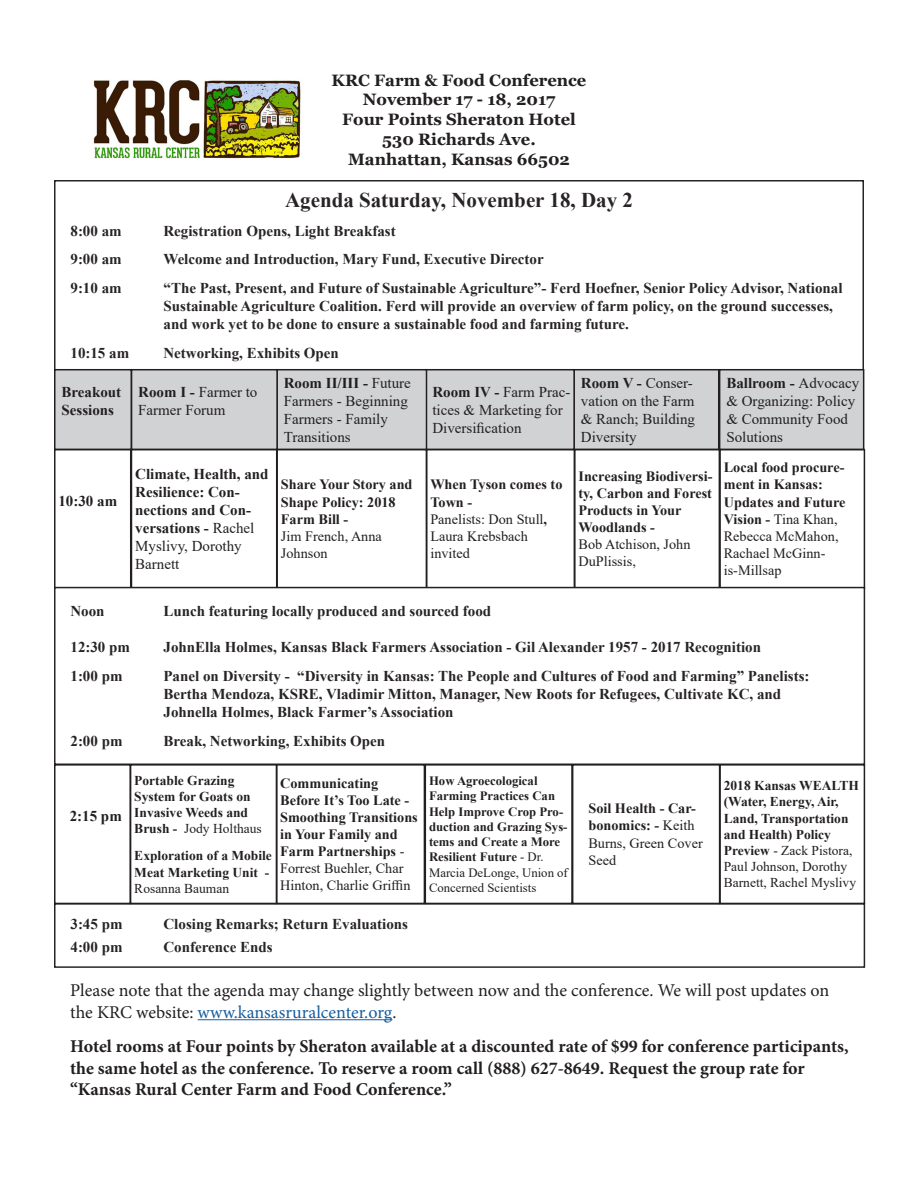
<style>
.page{position:relative;width:918px;height:1188px;background:#fff}
.page>*{position:absolute;margin:0;border:0;box-sizing:border-box;transform-origin:0 0}
.t1{font:700 21px "Times New Roman";color:#231f20}
.t2{font:700 18px/21.6px "Minion Pro";letter-spacing:-.005em;color:#231f20}
.t3{font:18px/21.6px "Minion Pro";letter-spacing:-.005em;color:#231f20}
.t4{font:700 16.5px "Georgia";color:#231f20}
.t5{font:700 15px/18px "Times New Roman";color:#231f20}
.t6{font:15px/18px "Times New Roman";color:#231f20}
.t7{font:700 14.25px/17.1px "Times New Roman";color:#231f20}
.t8{font:14.25px/17.1px "Times New Roman";color:#231f20}
.t9{font:700 13.5px/16.2px "Times New Roman";color:#231f20}
.t10{font:700 12.75px/15.3px "Times New Roman";color:#231f20}
.s1{font-weight:700}
.s2{font-weight:400}
.s3{color:#175d9e}
</style>
<div class="page">
<div style="left:54px;top:180px;width:810px;height:190px;border:2px solid #231f20"></div>
<div style="left:720px;top:370px;width:144px;height:80px;background:#d1d2d4"></div>
<div style="left:719px;top:369px;width:145px;height:81px;border:2px solid #231f20"></div>
<div style="left:574px;top:370px;width:145px;height:80px;background:#d1d2d4"></div>
<div style="left:573px;top:369px;width:146px;height:81px;border:2px solid #231f20"></div>
<div style="left:426px;top:370px;width:148px;height:80px;background:#d1d2d4"></div>
<div style="left:425px;top:369px;width:150px;height:81px;border:2px solid #231f20"></div>
<div style="left:277px;top:370px;width:150px;height:80px;background:#d1d2d4"></div>
<div style="left:276px;top:369px;width:151px;height:81px;border:2px solid #231f20"></div>
<div style="left:132px;top:370px;width:145px;height:80px;background:#d1d2d4"></div>
<div style="left:131px;top:369px;width:147px;height:81px;border:2px solid #231f20"></div>
<div style="left:55px;top:370px;width:76px;height:80px;background:#d1d2d4"></div>
<div style="left:54px;top:369px;width:78px;height:81px;border:2px solid #231f20"></div>
<div style="left:719px;top:449px;width:146px;height:140px;border:2px solid #231f20"></div>
<div style="left:574px;top:449px;width:146px;height:140px;border:2px solid #231f20"></div>
<div style="left:426px;top:449px;width:149px;height:140px;border:2px solid #231f20"></div>
<div style="left:276px;top:449px;width:151px;height:140px;border:2px solid #231f20"></div>
<div style="left:131px;top:449px;width:146px;height:140px;border:2px solid #231f20"></div>
<div style="left:54px;top:449px;width:77px;height:140px;border:2px solid #231f20"></div>
<div style="left:54px;top:587px;width:811px;height:178px;border:2px solid #231f20"></div>
<div style="left:54px;top:903px;width:811px;height:65px;border:2px solid #231f20"></div>
<div style="left:719px;top:764px;width:146px;height:140px;border:2px solid #231f20"></div>
<div style="left:572px;top:764px;width:148px;height:140px;border:2px solid #231f20"></div>
<div style="left:425px;top:764px;width:148px;height:140px;border:2px solid #231f20"></div>
<div style="left:276px;top:764px;width:149px;height:140px;border:2px solid #231f20"></div>
<div style="left:130px;top:764px;width:148px;height:140px;border:2px solid #231f20"></div>
<div style="left:54px;top:764px;width:77px;height:140px;border:2px solid #231f20"></div>
<hr style="left:198px;top:1019px;width:194px;height:1px;background:#175d9e">
<img style="left:93px;top:80px;width:208px;height:79px">
<p class="t4" style="left:332px;top:69px;width:256px">KRC Farm &amp; Food Conference</p>
<p class="t4" style="left:363px;top:89px;width:194px">November 17 - 18, 2017</p>
<p class="t4" style="left:342px;top:109px;width:235px">Four Points Sheraton Hotel</p>
<p class="t4" style="left:382px;top:129px;width:155px">530 Richards Ave.</p>
<p class="t4" style="left:348px;top:148px;width:223px">Manhattan, Kansas 66502</p>
<h1 class="t1" style="left:285px;top:185px;width:349px">Agenda Saturday, November 18, Day 2</h1>
<p class="t5" style="left:70px;top:221px;width:53px">8:00 am</p>
<p class="t5" style="left:164px;top:221px;width:234px">Registration Opens, Light Breakfast</p>
<p class="t5" style="left:70px;top:250px;width:53px">9:00 am</p>
<p class="t5" style="left:164px;top:250px;width:382px">Welcome and Introduction, Mary Fund, Executive Director</p>
<p class="t5" style="left:70px;top:279px;width:53px">9:10 am</p>
<p class="t5" style="left:164px;top:279px;width:681px">“The Past, Present, and Future of Sustainable Agriculture”- Ferd Hoefner, Senior Policy Advisor, National<br>Sustainable Agriculture Coalition. Ferd will provide an overview of farm policy, on the ground successes, and work yet to be done to ensure a sustainable food and farming future.</p>
<p class="t5" style="left:70px;top:344px;width:60px">10:15 am</p>
<p class="t5" style="left:164px;top:344px;width:177px">Networking, Exhibits Open</p>
<p class="t6" style="left:726px;top:373px;width:135px"><span class="s1">Ballroom -</span> Advocacy &amp; Organizing: Policy &amp; Community Food<br>Solutions</p>
<p class="t6" style="left:284px;top:373px;width:129px"><span class="s1">Room II/III -</span> Future<br>Farmers - Beginning<br>Farmers - Family<br>Transitions</p>
<p class="t6" style="left:581px;top:373px;width:116px"><span class="s1">Room V -</span> Conser&shy;vation on the Farm &amp; Ranch; Building<br>Diversity</p>
<p class="t5" style="left:61px;top:382px;width:61px">Breakout<br>Sessions</p>
<p class="t6" style="left:138px;top:382px;width:121px"><span class="s1">Room I -</span> Farmer to<br>Farmer Forum</p>
<p class="t6" style="left:432px;top:382px;width:140px"><span class="s1">Room IV -</span> Farm Prac&shy;tices &amp; Marketing for</p>
<p class="t6" style="left:432px;top:418px;width:91px">Diversification</p>
<p class="t5" style="left:58px;top:492px;width:60px">10:30 am</p>
<p class="t5" style="left:135px;top:464px;width:135px">Climate, Health, and<br>Resilience: Con&shy;nections and Con&shy;versations - <span class="s2">Rachel<br>Myslivy, Dorothy<br>Barnett</span></p>
<p class="t7" style="left:281px;top:476px;width:133px">Share Your Story and<br>Shape Policy: 2018<br>Farm Bill -</p>
<p class="t8" style="left:281px;top:527px;width:102px">Jim French, Anna<br>Johnson</p>
<p class="t7" style="left:430px;top:476px;width:134px">When Tyson comes to<br>Town -</p>
<p class="t8" style="left:430px;top:510px;width:118px">Panelists: Don Stull<span class="s1">,<br></span>Laura Krebsbach invited</p>
<p class="t7" style="left:579px;top:467px;width:135px">Increasing Biodiversi&shy;ty, Carbon and Forest<br>Products in Your<br>Woodlands -</p>
<p class="t8" style="left:579px;top:536px;width:114px">Bob Atchison, John<br>DuPlissis,</p>
<p class="t7" style="left:724px;top:459px;width:123px">Local food procure&shy;ment in Kansas:<br>Updates and Future<br>Vision - <span class="s2">Tina Khan,<br>Rebecca McMahon,<br>Rachael McGinn&shy;is-Millsap</span></p>
<p class="t5" style="left:70px;top:602px;width:36px">Noon</p>
<p class="t5" style="left:164px;top:602px;width:329px">Lunch featuring locally produced and sourced food</p>
<p class="t5" style="left:70px;top:638px;width:61px">12:30 pm</p>
<p class="t5" style="left:164px;top:638px;width:599px">JohnElla Holmes, Kansas Black Farmers Association - Gil Alexander 1957 - 2017 Recognition</p>
<p class="t5" style="left:70px;top:667px;width:54px">1:00 pm</p>
<p class="t5" style="left:164px;top:667px;width:648px">Panel on Diversity - “Diversity in Kansas: The People and Cultures of Food and Farming” Panelists:<br>Bertha Mendoza, KSRE, Vladimir Mitton, Manager, New Roots for Refugees, Cultivate KC, and<br>Johnella Holmes, Black Farmer’s Association</p>
<p class="t5" style="left:70px;top:731px;width:54px">2:00 pm</p>
<p class="t5" style="left:164px;top:731px;width:223px">Break, Networking, Exhibits Open</p>
<p class="t5" style="left:70px;top:807px;width:54px">2:15 pm</p>
<p class="t9" style="left:134px;top:772px;width:129px">Portable Grazing<br>System for Goats on<br>Invasive Weeds and<br>Brush - <span class="s2">Jody Holthaus</span></p>
<p class="t9" style="left:134px;top:847px;width:139px">Exploration of a Mobile<br>Meat Marketing Unit -<br><span class="s2">Rosanna Bauman</span></p>
<p class="t7" style="left:280px;top:774px;width:139px">Communicating<br>Before It’s Too Late -<br>Smoothing Transitions in Your Family and<br>Farm Partnerships <span class="s2">-<br>Forrest Buehler, Char<br>Hinton, Charlie Griffin</span></p>
<p class="t5" style="left:70px;top:914px;width:54px">3:45 pm</p>
<p class="t5" style="left:164px;top:914px;width:246px">Closing Remarks; Return Evaluations</p>
<p class="t5" style="left:70px;top:938px;width:54px">4:00 pm</p>
<p class="t5" style="left:164px;top:938px;width:111px">Conference Ends</p>
<p class="t10" style="left:429px;top:773px;width:140px">How Agroecological<br>Farming Practices Can<br>Help Improve Crop Pro&shy;duction and Grazing Sys&shy;tems and Create a More<br>Resilient Future <span class="s2">- Dr.<br>Marcia DeLonge, Union of<br>Concerned Scientists</span></p>
<p class="t7" style="left:588px;top:800px;width:116px">Soil Health - Car&shy;bonomics: - <span class="s2">Keith<br>Burns, Green Cover<br>Seed</span></p>
<p class="t9" style="left:724px;top:777px;width:137px">2018 Kansas WEALTH (Water, Energy, Air,<br>Land, Transportation and Health) Policy<br>Preview <span class="s2">- Zack Pistora,<br>Paul Johnson, Dorothy<br>Barnett, Rachel Myslivy</span></p>
<p class="t3" style="left:70px;top:980px;width:761px">Please note that the agenda may change slightly between now and the conference. We will post updates on the KRC website: <span class="s3">www.kansasruralcenter.org</span>.</p>
<p class="t2" style="left:70px;top:1035px;width:780px">Hotel rooms at Four points by Sheraton available at a discounted rate of $99 for conference participants, the same hotel as the conference. To reserve a room call (888) 627-8649. Request the group rate for “Kansas Rural Center Farm and Food Conference.”</p>
</div>
